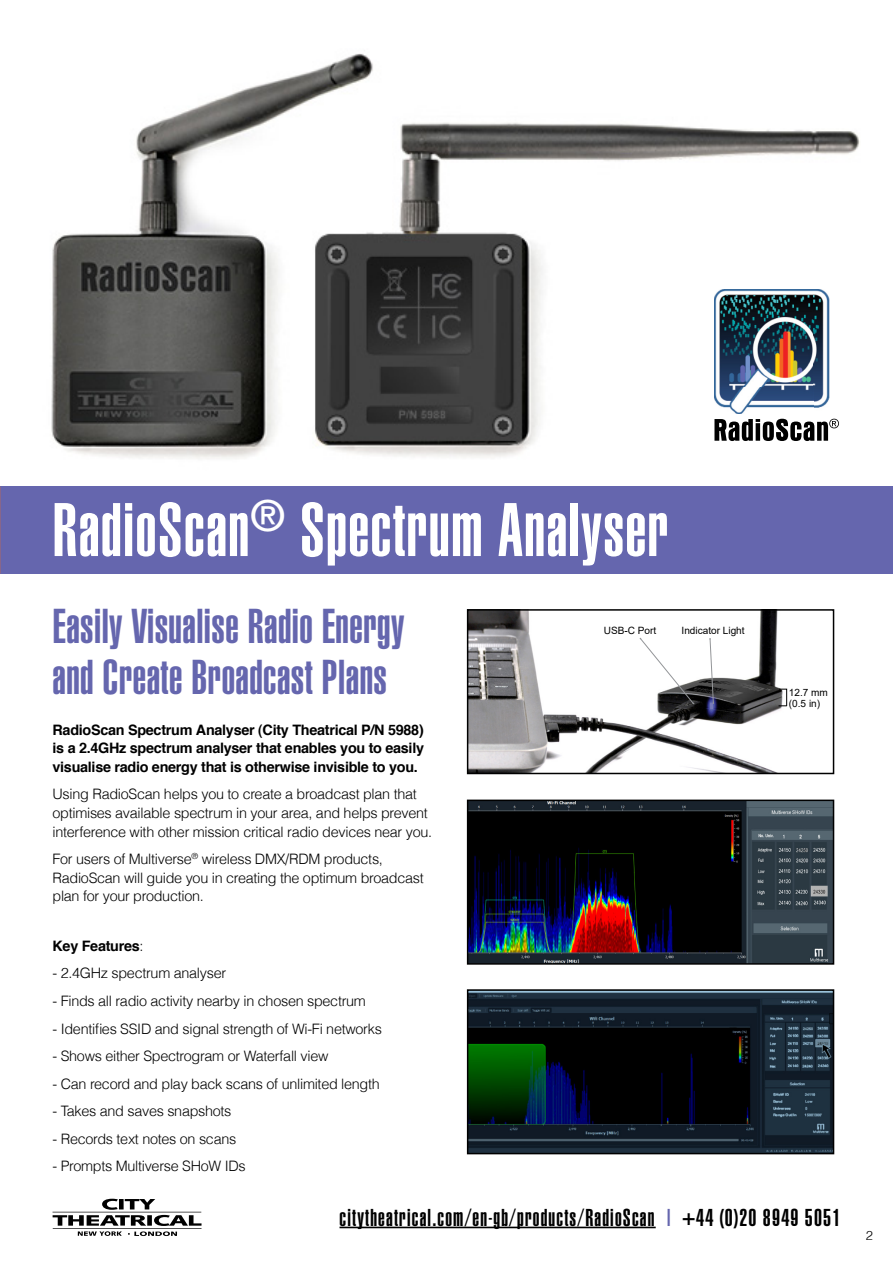
<style>
.page{position:relative;width:893px;height:1263px;background:#fff}
.page>*{position:absolute;margin:0;border:0;box-sizing:border-box;transform-origin:0 0}
.t1{font:900 extra-condensed 74.4px "Helvetica";letter-spacing:.02em;color:#fff}
.t2{font:900 extra-condensed 48.15px/50.6px "Helvetica";letter-spacing:.01em;color:#6566ae}
.t3{font:900 extra-condensed 24px "Helvetica";letter-spacing:.05em;color:#000}
.t4{font:300 14.4px/18.6px "Helvetica";letter-spacing:-.02em;color:#000}
.t5{font:700 14.4px/18.6px "Helvetica";letter-spacing:-.02em;color:#000;text-align:justify}
.t6{font:300 12.9px "Helvetica";color:#000}
.t7{font:10.05px/11.4px "Arial";color:#000}
.s1{font-weight:300}
.s2{color:#6566ae}
</style>
<div class="page">
<hr style="left:339px;top:1226px;width:317px;height:2px;background:#000">
<div style="left:0;top:486px;width:893px;height:87px;background:#6566ae"></div>
<img style="left:51px;top:53px;width:809px;height:406px">
<svg style="left:714px;top:419px;width:125px;height:22px"></svg>
<img style="left:714px;top:289px;width:115px;height:125px">
<img style="left:470px;top:612px;width:318px;height:159px">
<div style="left:467px;top:609px;width:367px;height:165px;border:2px solid #000"></div>
<svg style="left:640px;top:638px;width:54px;height:66px"></svg>
<svg style="left:709px;top:638px;width:5px;height:66px"></svg>
<svg style="left:778px;top:689px;width:9px;height:17px"></svg>
<img style="left:470px;top:802px;width:361px;height:160px">
<div style="left:467px;top:799px;width:367px;height:166px;border:2px solid #000"></div>
<img style="left:470px;top:992px;width:361px;height:159px">
<div style="left:467px;top:989px;width:367px;height:165px;border:2px solid #000"></div>
<svg style="left:53px;top:1199px;width:149px;height:37px"></svg>
<h1 class="t1" style="left:53px;top:487px;width:617px">RadioScan<sup>®</sup> Spectrum Analyser</h1>
<h2 class="t2" style="left:53px;top:601px;width:353px">Easily Visualise Radio Energy and Create Broadcast Plans</h2>
<p class="t5" style="left:53px;top:720px;width:373px">RadioScan Spectrum Analyser (City Theatrical P/N 5988) is a 2.4GHz spectrum analyser that enables you to easily visualise radio energy that is otherwise invisible to you.</p>
<p class="t4" style="left:53px;top:784px;width:381px">Using RadioScan helps you to create a broadcast plan that optimises available spectrum in your area, and helps prevent interference with other mission critical radio devices near you.</p>
<p class="t4" style="left:53px;top:849px;width:373px">For users of Multiverse<sup>®</sup> wireless DMX/RDM products,<br>RadioScan will guide you in creating the optimum broadcast plan for your production.</p>
<p class="t5" style="left:53px;top:936px;width:92px">Key Features<span class="s1">:</span></p>
<p class="t4" style="left:53px;top:963px;width:175px">- 2.4GHz spectrum analyser</p>
<p class="t4" style="left:53px;top:991px;width:315px">- Finds all radio activity nearby in chosen spectrum</p>
<p class="t4" style="left:53px;top:1018px;width:331px">- Identifies SSID and signal strength of Wi-Fi networks</p>
<p class="t4" style="left:53px;top:1046px;width:277px">- Shows either Spectrogram or Waterfall view</p>
<p class="t4" style="left:53px;top:1073px;width:329px">- Can record and play back scans of unlimited length</p>
<p class="t4" style="left:53px;top:1101px;width:180px">- Takes and saves snapshots</p>
<p class="t4" style="left:53px;top:1129px;width:185px">- Records text notes on scans</p>
<p class="t4" style="left:53px;top:1156px;width:195px">- Prompts Multiverse SHoW IDs</p>
<p class="t7" style="left:604px;top:625px;width:54px">USB-C Port</p>
<p class="t7" style="left:681px;top:625px;width:65px">Indicator Light</p>
<p class="t7" style="left:789px;top:686px;width:41px">12.7 mm (0.5 in)</p>
<h3 class="t3" style="left:339px;top:1204px;width:502px">citytheatrical.com/en-gb/products/RadioScan <span class="s2">|</span> +44 (0)20 8949 5051</h3>
<p class="t6" style="left:866px;top:1225px;width:9px">2</p>
</div>
